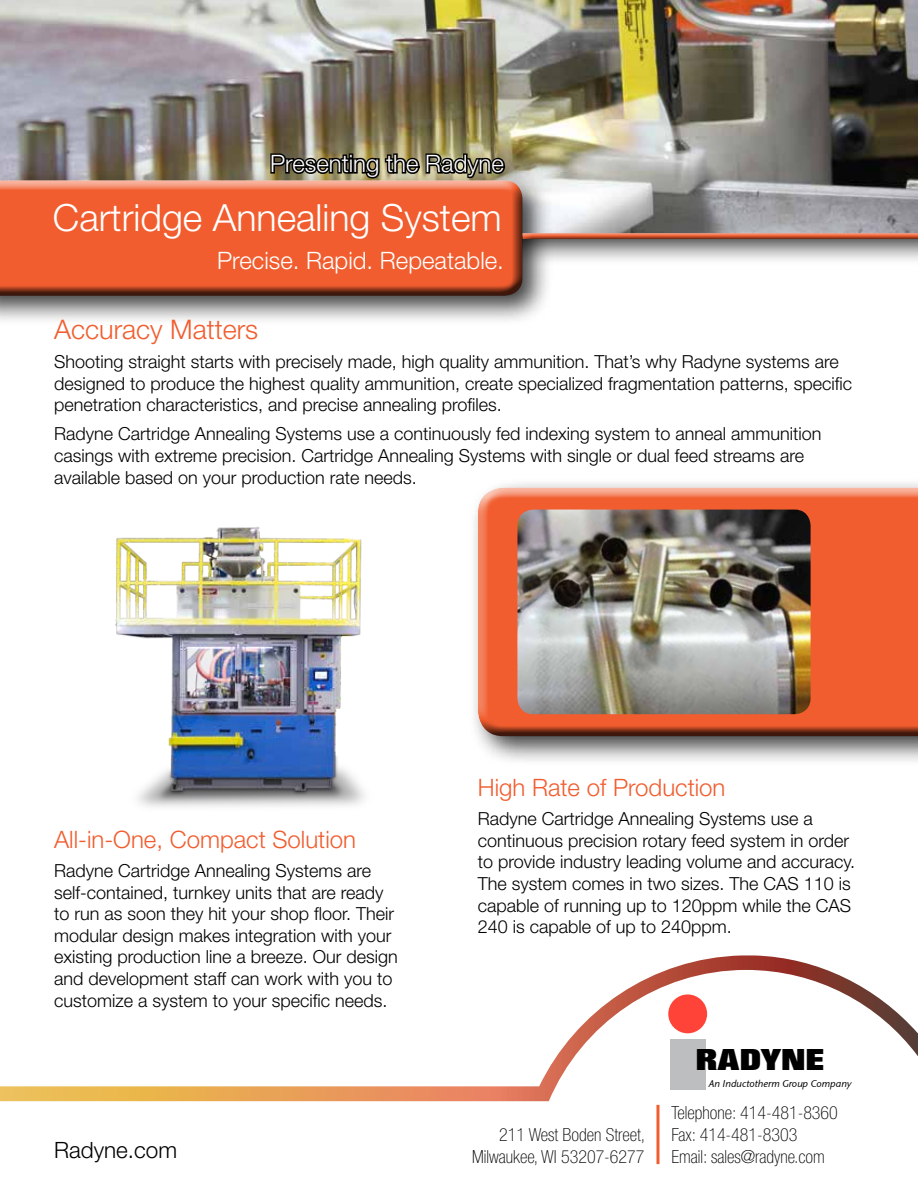
<style>
.page{position:relative;width:918px;height:1188px;background:#fff}
.page>*{position:absolute;margin:0;border:0;box-sizing:border-box;transform-origin:0 0}
.t1{font:300 37.5px "Helvetica Neue LT Std";color:#fff}
.t2{font:800 29.4px "Folio Std";letter-spacing:.025em;color:#000}
.t3{font:300 27px "Helvetica Neue LT Std";color:#f15d2f}
.t4{font:300 24px "Helvetica Neue LT Std";color:#f15d2f}
.t5{font:300 24px "Helvetica Neue LT Std";color:#fff}
.t6{font:300 22.5px "Helvetica Neue LT Std";color:#000}
.t7{font:300 18px/21.6px "Helvetica Neue LT Std";color:#000}
.t8{font:100 condensed 18px/21.6px "Helvetica Neue LT Std";color:#000}
.t9{font:italic 9.9px "Stone Sans OSITCTT Medium";color:#000}
</style>
<div class="page">
<img style="left:115px;top:527px;width:250px;height:280px">
<div style="left:0;top:0;width:918px;height:266px;background:#000;opacity:.75"></div>
<img style="left:0;top:0;width:918px;height:232px">
<div style="left:468px;top:478px;width:450px;height:289px;background:#000;opacity:.75"></div>
<div style="left:476px;top:488px;width:442px;height:248px;background:#000;opacity:.75"></div>
<img style="left:517px;top:510px;width:294px;height:204px">
<div style="left:0;top:170px;width:553px;height:156px;background:#000;opacity:.75"></div>
<div style="left:0;top:184px;width:524px;height:114px;background:#000;opacity:.75"></div>
<div style="left:520px;top:232px;width:398px;height:10px;background:#000;opacity:.75"></div>
<svg style="left:0;top:955px;width:918px;height:146px"></svg>
<div style="left:668px;top:994px;width:39px;height:39px;background:#ff4338;border-radius:50%"></div>
<div style="left:670px;top:1039px;width:35px;height:51px;background:#bcbec0"></div>
<hr style="left:656px;top:1105px;width:3px;height:59px;background:#f15d2f">
<svg style="left:269px;top:152px;width:238px;height:119px"></svg>
<h3 class="t5" style="left:270px;top:149px;width:235px">Presenting the Radyne</h3>
<h1 class="t1" style="left:53px;top:195px;width:450px">Cartridge Annealing System</h1>
<h3 class="t5" style="left:217px;top:245px;width:288px">Precise. Rapid. Repeatable.</h3>
<h3 class="t3" style="left:54px;top:313px;width:206px">Accuracy Matters</h3>
<p class="t7" style="left:54px;top:351px;width:800px">Shooting straight starts with precisely made, high quality ammunition. That’s why Radyne systems are designed to produce the highest quality ammunition, create specialized fragmentation patterns, specific penetration characteristics, and precise annealing profiles.</p>
<p class="t7" style="left:54px;top:423px;width:769px">Radyne Cartridge Annealing Systems use a continuously fed indexing system to anneal ammunition casings with extreme precision. Cartridge Annealing Systems with single or dual feed streams are available based on your production rate needs.</p>
<h3 class="t4" style="left:54px;top:825px;width:303px">All-in-One, Compact Solution</h3>
<p class="t7" style="left:54px;top:859px;width:345px">Radyne Cartridge Annealing Systems are self-contained, turnkey units that are ready to run as soon they hit your shop floor. Their modular design makes integration with your existing production line a breeze. Our design and development staff can work with you to customize a system to your specific needs.</p>
<h3 class="t4" style="left:478px;top:773px;width:249px">High Rate of Production</h3>
<p class="t7" style="left:478px;top:808px;width:379px">Radyne Cartridge Annealing Systems use a continuous precision rotary feed system in order to provide industry leading volume and accuracy.<br>The system comes in two sizes. The CAS 110 is capable of running up to 120ppm while the CAS 240 is capable of up to 240ppm.</p>
<h2 class="t2" style="left:696px;top:1043px;width:130px">RADYNE</h2>
<p class="t9" style="left:709px;top:1077px;width:144px">An Inductotherm Group Company</p>
<p class="t8" style="left:671px;top:1102px;width:168px">Telephone: 414-481-8360<br>Fax: 414-481-8303</p>
<p class="t8" style="left:472px;top:1124px;width:174px;text-align:right">211 West Boden Street,<br>Milwaukee, WI 53207-6277</p>
<p class="t6" style="left:54px;top:1136px;width:124px">Radyne.com</p>
<p class="t8" style="left:671px;top:1145px;width:155px">Email: sales@radyne.com</p>
</div>
